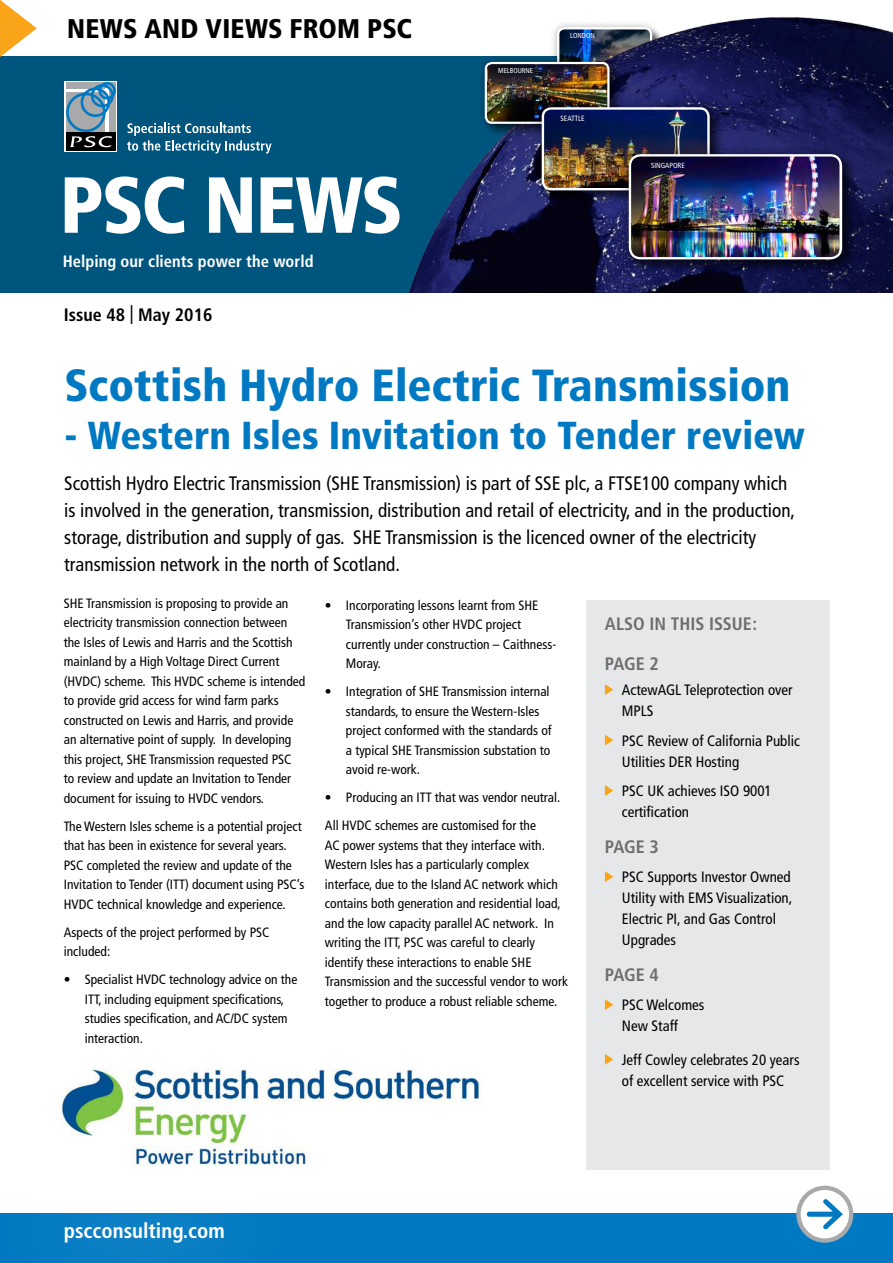
<style>
.page{position:relative;width:893px;height:1263px;background:#fff}
.page>*{position:absolute;margin:0;border:0;box-sizing:border-box;transform-origin:0 0}
.t1{font:900 condensed 79.2px "Frutiger";letter-spacing:-.025em;color:#fff}
.t2{font:900 condensed 45px "Frutiger";letter-spacing:.005em;color:#0079c2}
.t3{font:900 condensed 39px "Frutiger";color:#0079c2}
.t4{font:900 condensed 27px "Frutiger";letter-spacing:.005em;color:#000}
.t5{font:700 condensed 21px "Frutiger";color:#fff}
.t6{font:condensed 19.5px/27px "Frutiger";color:#000}
.t7{font:700 condensed 18px "Frutiger";color:#6d6e70}
.t8{font:700 condensed 18px "Frutiger";color:#000}
.t9{font:700 condensed 16.5px "Frutiger";letter-spacing:.005em;color:#fff}
.t10{font:condensed 15px/21px "Frutiger";color:#000}
.t11{font:condensed 13.5px/19.5px "Frutiger";color:#000}
.t12{font:condensed 7.65px "Frutiger";color:#fff}
.t13{font:condensed 7.5px "Frutiger";color:#fff}
.t14{font:condensed 7.2px "Frutiger";color:#fff}
.t15{font:condensed 7.05px "Frutiger";color:#fff}
.s1{font-weight:300;font-stretch:normal;font-size:27px}
</style>
<div class="page">
<div style="left:0;top:56px;width:893px;height:236px;background:#00557e"></div>
<img style="left:409px;top:17px;width:484px;height:275px">
<div style="left:0;top:1213px;width:893px;height:50px;background:#0079c2"></div>
<svg style="left:798px;top:1188px;width:53px;height:52px"></svg>
<div style="left:796px;top:1186px;width:57px;height:57px;border:4px solid #a7a9ab;border-radius:50%"></div>
<svg style="left:807px;top:1199px;width:36px;height:30px"></svg>
<div style="left:89px;top:1213px;width:111px;height:48px;background:#0c7fc4"></div>
<div style="left:482px;top:59px;width:142px;height:80px;background:#000;opacity:.6"></div>
<div style="left:477px;top:54px;width:140px;height:78px;background:#000;opacity:.3"></div>
<img style="left:488px;top:63px;width:120px;height:58px">
<div style="left:485px;top:62px;width:124px;height:62px;border:2px solid #fff;border-radius:6px"></div>
<div style="left:530px;top:95px;width:191px;height:107px;background:#000;opacity:.3"></div>
<img style="left:543px;top:108px;width:165px;height:81px">
<div style="left:542px;top:107px;width:168px;height:83px;border:2px solid #fff;border-radius:8px"></div>
<div style="left:626px;top:152px;width:231px;height:122px;background:#000;opacity:.6"></div>
<div style="left:617px;top:142px;width:237px;height:129px;background:#000;opacity:.3"></div>
<img style="left:630px;top:155px;width:209px;height:103px">
<div style="left:629px;top:154px;width:213px;height:105px;border:2px solid #fff;border-radius:11px"></div>
<div style="left:66px;top:132px;width:50px;height:19px;background:#000"></div>
<svg style="left:65px;top:81px;width:52px;height:66px"></svg>
<svg style="left:127px;top:123px;width:145px;height:31px"></svg>
<div style="left:586px;top:600px;width:243px;height:569px;background:#e6e7e8"></div>
<svg style="left:0;top:0;width:37px;height:57px"></svg>
<svg style="left:605px;top:684px;width:8px;height:11px"></svg>
<svg style="left:605px;top:735px;width:8px;height:10px"></svg>
<svg style="left:605px;top:785px;width:8px;height:11px"></svg>
<svg style="left:605px;top:871px;width:8px;height:11px"></svg>
<svg style="left:605px;top:999px;width:8px;height:11px"></svg>
<svg style="left:605px;top:1054px;width:8px;height:11px"></svg>
<img style="left:61px;top:1068px;width:422px;height:98px">
<h3 class="t4" style="left:67px;top:18px;width:346px">NEWS AND VIEWS FROM PSC</h3>
<h1 class="t1" style="left:60px;top:172px;width:345px">PSC NEWS</h1>
<p class="t9" style="left:63px;top:254px;width:252px">Helping our clients power the world</p>
<h3 class="t8" style="left:64px;top:308px;width:150px">Issue 48 <span class="s1">I</span> May 2016</h3>
<p class="t15" style="left:498px;top:68px;width:36px">MELBOURNE</p>
<p class="t14" style="left:570px;top:33px;width:26px">LONDON</p>
<p class="t12" style="left:560px;top:115px;width:26px">SEATTLE</p>
<p class="t13" style="left:651px;top:162px;width:35px">SINGAPORE</p>
<h2 class="t2" style="left:65px;top:366px;width:727px">Scottish Hydro Electric Transmission</h2>
<h3 class="t3" style="left:65px;top:419px;width:742px">- Western Isles Invitation to Tender review</h3>
<p class="t6" style="left:64px;top:471px;width:732px">Scottish Hydro Electric Transmission (SHE Transmission) is part of SSE plc, a FTSE100 company which is involved in the generation, transmission, distribution and retail of electricity, and in the production, storage, distribution and supply of gas. SHE Transmission is the licenced owner of the electricity transmission network in the north of Scotland.</p>
<p class="t11" style="left:64px;top:594px;width:243px">SHE Transmission is proposing to provide an electricity transmission connection between the Isles of Lewis and Harris and the Scottish mainland by a High Voltage Direct Current (HVDC) scheme. This HVDC scheme is intended to provide grid access for wind farm parks constructed on Lewis and Harris, and provide an alternative point of supply. In developing this project, SHE Transmission requested PSC<br>to review and update an Invitation to Tender document for issuing to HVDC vendors.</p>
<p class="t11" style="left:64px;top:817px;width:242px">The Western Isles scheme is a potential project that has been in existence for several years.<br>PSC completed the review and update of the Invitation to Tender (ITT) document using PSC’s HVDC technical knowledge and experience.</p>
<p class="t11" style="left:64px;top:923px;width:207px">Aspects of the project performed by PSC included:</p>
<p class="t11" style="left:85px;top:970px;width:214px;text-indent:-21px">• Specialist HVDC technology advice on the ITT, including equipment specifications, studies specification, and AC/DC system interaction.</p>
<p class="t11" style="left:346px;top:595px;width:212px;text-indent:-21px">• Incorporating lessons learnt from SHE<br>Transmission’s other HVDC project currently under construction – Caithness-<br>Moray.</p>
<p class="t11" style="left:346px;top:682px;width:207px;text-indent:-21px">• Integration of SHE Transmission internal standards, to ensure the Western-Isles project conformed with the standards of a typical SHE Transmission substation to avoid re-work.</p>
<p class="t11" style="left:325px;top:784px;width:237px;line-height:28px">• Producing an ITT that was vendor neutral.<br>All HVDC schemes are customised for the</p>
<p class="t11" style="left:325px;top:836px;width:245px">AC power systems that they interface with.<br>Western Isles has a particularly complex interface, due to the Island AC network which contains both generation and residential load, and the low capacity parallel AC network. In writing the ITT, PSC was careful to clearly identify these interactions to enable SHE Transmission and the successful vendor to work together to produce a robust reliable scheme.</p>
<h3 class="t7" style="left:605px;top:617px;width:154px">ALSO IN THIS ISSUE:</h3>
<h3 class="t7" style="left:605px;top:656px;width:55px">PAGE 2</h3>
<p class="t10" style="left:622px;top:680px;width:172px">ActewAGL Teleprotection over<br>MPLS</p>
<p class="t10" style="left:622px;top:731px;width:179px">PSC Review of California Public<br>Utilities DER Hosting</p>
<p class="t10" style="left:622px;top:781px;width:151px">PSC UK achieves ISO 9001 certification</p>
<h3 class="t7" style="left:605px;top:839px;width:55px">PAGE 3</h3>
<p class="t10" style="left:622px;top:867px;width:172px">PSC Supports Investor Owned<br>Utility with EMS Visualization,<br>Electric PI, and Gas Control<br>Upgrades</p>
<h3 class="t7" style="left:605px;top:967px;width:55px">PAGE 4</h3>
<p class="t10" style="left:622px;top:995px;width:84px">PSC Welcomes<br>New Staff</p>
<p class="t10" style="left:622px;top:1050px;width:179px">Jeff Cowley celebrates 20 years of excellent service with PSC</p>
<h3 class="t5" style="left:64px;top:1222px;width:163px">pscconsulting.com</h3>
</div>
